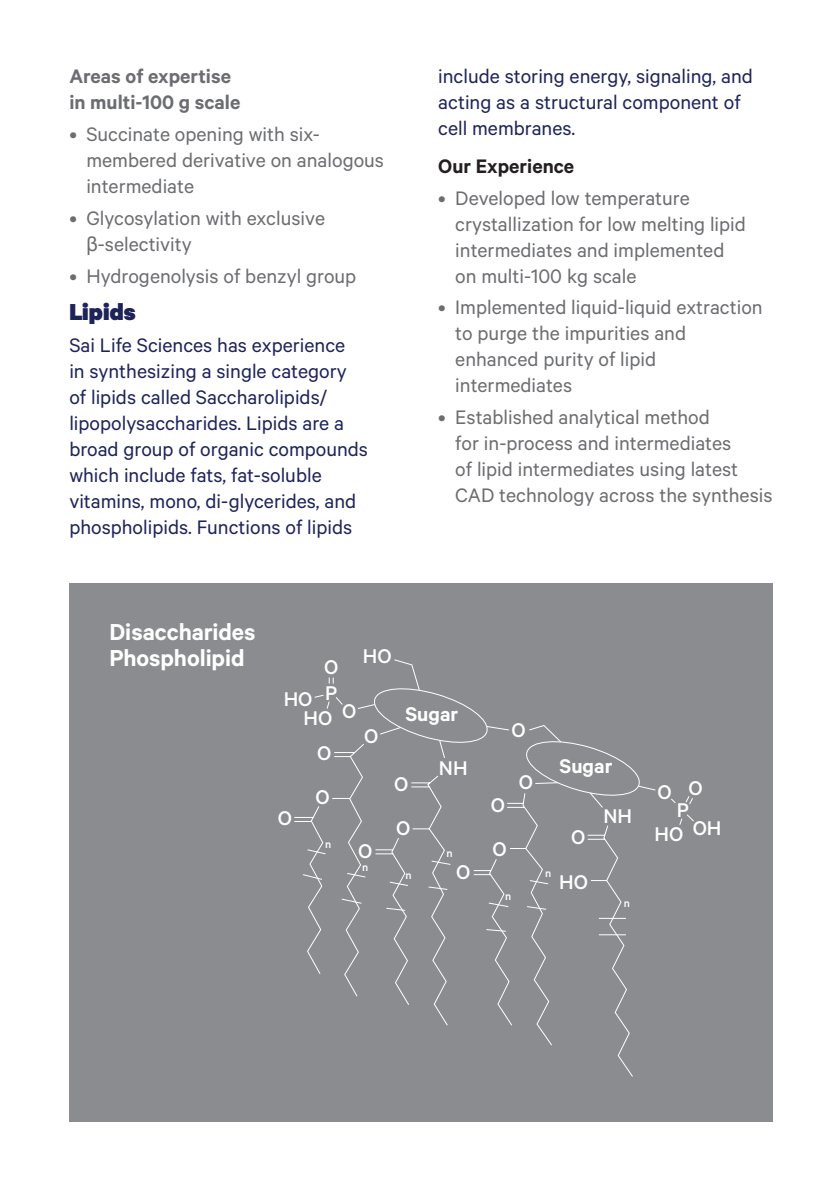
<style>
.page{position:relative;width:840px;height:1191px;background:#fff}
.page>*{position:absolute;margin:0;border:0;box-sizing:border-box;transform-origin:0 0}
.t1{font:600 26px/26px "Calibre";color:#fff}
.t2{font:900 26px "Calibre";letter-spacing:.005em;color:#1e245a}
.t3{font:500 22.4px/43.8px "Calibre";color:#fff}
.t4{font:600 22.4px "Calibre";color:#fff}
.t5{font:22px/26px "Calibre";color:#6c6d70}
.t6{font:22px/26px "Calibre";color:#1e245a}
.t7{font:600 22px/26px "Calibre";color:#6c6d70}
.t8{font:600 22px "Calibre";color:#231f20}
.t9{font:500 12.4px "Calibre";color:#fff}
.s1{font-family:"Helvetica Neue";font-size:20px}
</style>
<div class="page">
<div style="left:69px;top:583px;width:703px;height:538px;background:#8a8c8f"></div>
<svg style="left:294px;top:659px;width:400px;height:418px"></svg>
<svg style="left:302px;top:849px;width:324px;height:86px"></svg>
<p class="t7" style="left:69px;top:63px;width:172px">Areas of expertise in multi-100 g scale</p>
<p class="t5" style="left:86px;top:120px;width:299px;text-indent:-17px">• Succinate opening with six&shy;membered derivative on analogous intermediate</p>
<p class="t5" style="left:86px;top:204px;width:240px;text-indent:-17px">• Glycosylation with exclusive <span class="s1">β</span>-selectivity</p>
<p class="t5" style="left:69px;top:262px;width:288px">• Hydrogenolysis of benzyl group</p>
<p class="t2" style="left:69px;top:295px;width:68px">Lipids</p>
<p class="t6" style="left:69px;top:331px;width:300px">Sai Life Sciences has experience<br>in synthesizing a single category of lipids called Saccharolipids/ lipopolysaccharides. Lipids are a broad group of organic compounds which include fats, fat-soluble vitamins, mono, di-glycerides, and phospholipids. Functions of lipids</p>
<p class="t1" style="left:109px;top:618px;width:147px">Disaccharides<br>Phospholipid</p>
<p class="t3" style="left:324px;top:645px;width:16px">O</p>
<p class="t3" style="left:362px;top:633px;width:30px">HO</p>
<p class="t6" style="left:438px;top:63px;width:316px">include storing energy, signaling, and acting as a structural component of cell membranes.</p>
<p class="t8" style="left:438px;top:153px;width:137px">Our Experience</p>
<p class="t5" style="left:455px;top:184px;width:292px;text-indent:-17px">• Developed low temperature crystallization for low melting lipid intermediates and implemented on multi-100 kg scale</p>
<p class="t5" style="left:455px;top:293px;width:309px;text-indent:-17px">• Implemented liquid-liquid extraction to purge the impurities and enhanced purity of lipid intermediates</p>
<p class="t5" style="left:455px;top:403px;width:318px;text-indent:-17px">• Established analytical method<br>for in-process and intermediates<br>of lipid intermediates using latest CAD technology across the synthesis</p>
<p class="t3" style="left:325px;top:670px;width:14px">P</p>
<p class="t3" style="left:283px;top:676px;width:30px">HO</p>
<p class="t3" style="left:342px;top:688px;width:16px">O</p>
<p class="t3" style="left:303px;top:695px;width:30px">HO</p>
<p class="t3" style="left:278px;top:795px;width:16px">O</p>
<p class="t3" style="left:315px;top:730px;width:17px">O<br>O</p>
<p class="t3" style="left:364px;top:714px;width:16px">O</p>
<p class="t9" style="left:325px;top:836px;width:8px">n</p>
<p class="t3" style="left:358px;top:828px;width:16px">O</p>
<p class="t9" style="left:362px;top:859px;width:8px">n</p>
<p class="t4" style="left:405px;top:701px;width:55px">Sugar</p>
<p class="t3" style="left:394px;top:761px;width:18px">O<br>O</p>
<p class="t9" style="left:405px;top:868px;width:8px">n</p>
<p class="t3" style="left:438px;top:745px;width:30px">NH</p>
<p class="t9" style="left:446px;top:845px;width:8px">n</p>
<p class="t3" style="left:456px;top:850px;width:16px">O</p>
<p class="t3" style="left:511px;top:707px;width:16px">O</p>
<p class="t3" style="left:518px;top:759px;width:16px">O</p>
<p class="t3" style="left:490px;top:782px;width:18px">O<br>O</p>
<p class="t9" style="left:505px;top:888px;width:8px">n</p>
<p class="t4" style="left:559px;top:753px;width:55px">Sugar</p>
<p class="t3" style="left:657px;top:767px;width:47px">O O</p>
<p class="t3" style="left:570px;top:814px;width:16px">O</p>
<p class="t3" style="left:603px;top:793px;width:30px">NH</p>
<p class="t3" style="left:676px;top:787px;width:14px">P</p>
<p class="t3" style="left:654px;top:808px;width:69px">HO OH</p>
<p class="t9" style="left:545px;top:866px;width:8px">n</p>
<p class="t3" style="left:558px;top:859px;width:30px">HO</p>
<p class="t9" style="left:623px;top:896px;width:8px">n</p>
</div>
